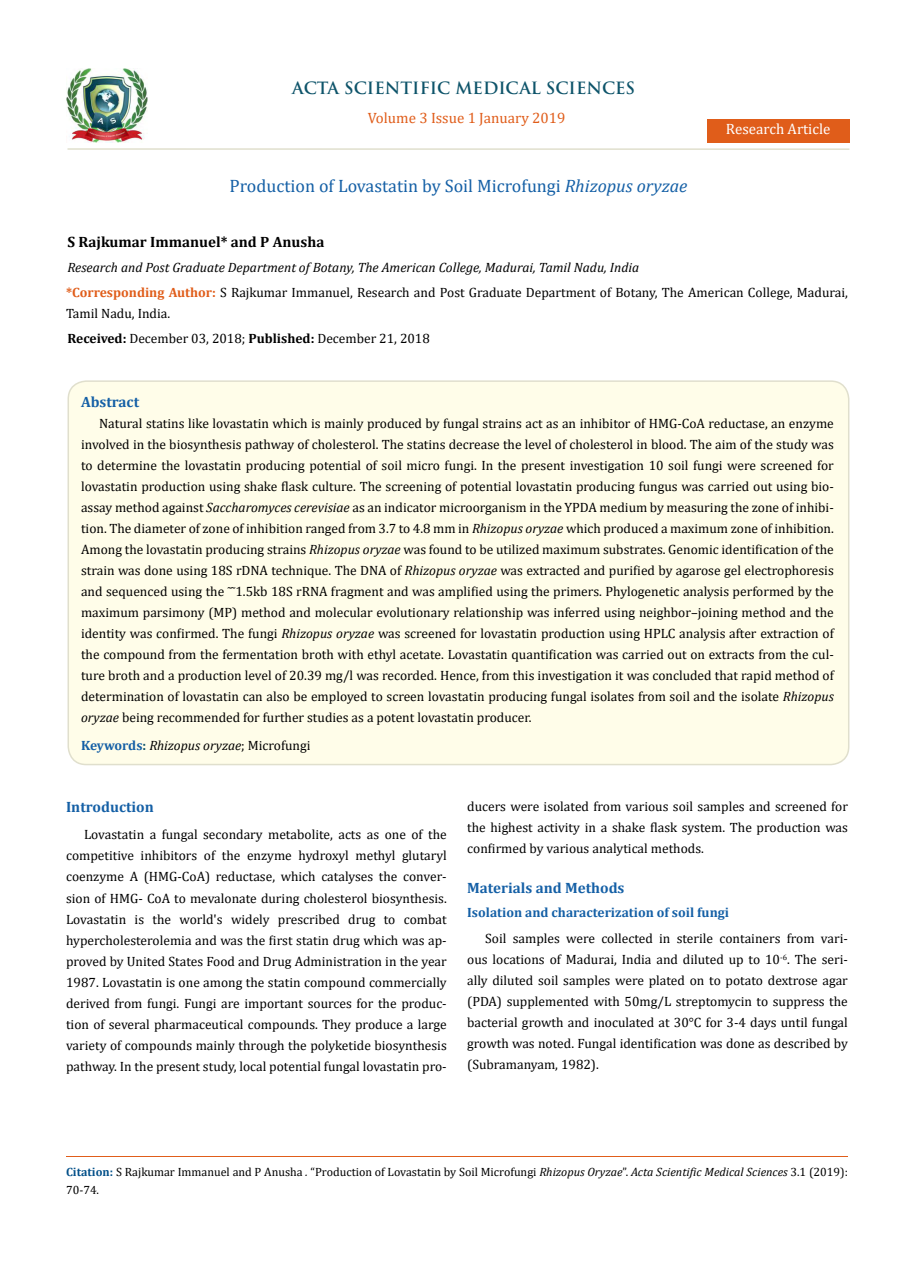
<style>
.page{position:relative;width:917px;height:1262px;background:#fff}
.page>*{position:absolute;margin:0;border:0;box-sizing:border-box;transform-origin:0 0}
.t1{font:18px "Cambria";color:#1560a6}
.t2{font:700 16.5px "Trajan Pro";color:#0e546a}
.t3{font:700 15px "Cambria";color:#1560a6}
.t4{font:700 15px "Cambria";color:#000}
.t5{font:15px "Cambria";color:#e05d1a}
.t6{font:15px "Cambria";color:#fff}
.t7{font:13.5px/21px "Cambria";color:#000;text-align:justify}
.t8{font:700 13.5px "Cambria";color:#1560a6}
.t9{font:italic 13.5px "Cambria";color:#000}
.t10{font:12px/18px "Cambria";color:#000}
.s1{font-style:italic}
.s2{font-weight:700;color:#e05d1a}
.s3{font-weight:700}
.s4{font-weight:700;font-style:normal;color:#1560a6}
.s5{font-weight:700;font-style:normal;color:#0e546a}
.s6{font-style:normal}
.s7{font-weight:700;color:#035089}
</style>
<div class="page">
<img style="left:67px;top:68px;width:80px;height:74px">
<div style="left:707px;top:119px;width:142px;height:23px;background:#e05d1a"></div>
<div style="left:68px;top:381px;width:780px;height:383px;background:#fffde9;border-radius:18px"></div>
<div style="left:67px;top:380px;width:782px;height:385px;border:2px solid #e0dfcd;border-radius:18px"></div>
<hr style="left:66px;top:1156px;width:782px;height:1px;background:#e05d1a">
<hr style="left:67px;top:148px;width:782px;height:2px;background:#e0dfcd">
<p class="t2" style="left:292px;top:77px;width:344px">ACTA SCIENTIFIC MEDICAL SCIENCES</p>
<p class="t5" style="left:368px;top:109px;width:199px">Volume 3 Issue 1 January 2019</p>
<p class="t6" style="left:726px;top:120px;width:106px">Research Article</p>
<h1 class="t1" style="left:229px;top:175px;width:459px">Production of Lovastatin by Soil Microfungi <span class="s1">Rhizopus oryzae</span></h1>
<p class="t4" style="left:67px;top:231px;width:258px">S Rajkumar Immanuel* and P Anusha</p>
<p class="t7" style="left:66px;top:255px;width:783px;line-height:24.5px"><span class="s1">Research and Post Graduate Department of Botany, The American College, Madurai, Tamil Nadu, India<br></span><span class="s2">*Corresponding Author:</span> S Rajkumar Immanuel, Research and Post Graduate Department of Botany, The American College, Madurai,</p>
<p class="t7" style="left:66px;top:302px;width:106px">Tamil Nadu, India.</p>
<p class="t7" style="left:67px;top:327px;width:364px"><span class="s3">Received:</span> December 03, 2018; <span class="s3">Published:</span> December 21, 2018</p>
<p class="t3" style="left:81px;top:391px;width:60px">Abstract</p>
<p class="t7" style="left:81px;top:413px;width:754px;text-indent:18px">Natural statins like lovastatin which is mainly produced by fungal strains act as an inhibitor of HMG-CoA reductase, an enzyme involved in the biosynthesis pathway of cholesterol. The statins decrease the level of cholesterol in blood. The aim of the study was to determine the lovastatin producing potential of soil micro fungi. In the present investigation 10 soil fungi were screened for lovastatin production using shake flask culture. The screening of potential lovastatin producing fungus was carried out using bio&shy;assay method against <span class="s1">Saccharomyces cerevisiae</span> as an indicator microorganism in the YPDA medium by measuring the zone of inhibi&shy;tion. The diameter of zone of inhibition ranged from 3.7 to 4.8 mm in <span class="s1">Rhizopus oryzae</span> which produced a maximum zone of inhibition.<br>Among the lovastatin producing strains <span class="s1">Rhizopus oryzae</span> was found to be utilized maximum substrates. Genomic identification of the strain was done using 18S rDNA technique. The DNA of <span class="s1">Rhizopus oryzae</span> was extracted and purified by agarose gel electrophoresis and sequenced using the ˜˜1.5kb 18S rRNA fragment and was amplified using the primers. Phylogenetic analysis performed by the maximum parsimony (MP) method and molecular evolutionary relationship was inferred using neighbor–joining method and the identity was confirmed. The fungi <span class="s1">Rhizopus oryzae</span> was screened for lovastatin production using HPLC analysis after extraction of the compound from the fermentation broth with ethyl acetate. Lovastatin quantification was carried out on extracts from the cul&shy;ture broth and a production level of 20.39 mg/l was recorded. Hence, from this investigation it was concluded that rapid method of determination of lovastatin can also be employed to screen lovastatin producing fungal isolates from soil and the isolate <span class="s1">Rhizopus oryzae</span> being recommended for further studies as a potent lovastatin producer.</p>
<p class="t9" style="left:81px;top:735px;width:231px"><span class="s4">Keywords</span><span class="s5">:</span> Rhizopus oryzae<span class="s6">; Microfungi</span></p>
<p class="t3" style="left:66px;top:796px;width:89px">Introduction</p>
<p class="t7" style="left:467px;top:795px;width:382px">ducers were isolated from various soil samples and screened for the highest activity in a shake flask system. The production was confirmed by various analytical methods.</p>
<p class="t7" style="left:66px;top:824px;width:382px;text-indent:18px">Lovastatin a fungal secondary metabolite, acts as one of the competitive inhibitors of the enzyme hydroxyl methyl glutaryl coenzyme A (HMG-CoA) reductase, which catalyses the conver&shy;sion of HMG- CoA to mevalonate during cholesterol biosynthesis.<br>Lovastatin is the world's widely prescribed drug to combat hypercholesterolemia and was the first statin drug which was ap&shy;proved by United States Food and Drug Administration in the year 1987. Lovastatin is one among the statin compound commercially derived from fungi. Fungi are important sources for the produc&shy;tion of several pharmaceutical compounds. They produce a large variety of compounds mainly through the polyketide biosynthesis pathway. In the present study, local potential fungal lovastatin pro-</p>
<p class="t3" style="left:467px;top:877px;width:159px">Materials and Methods</p>
<p class="t8" style="left:467px;top:903px;width:263px">Isolation and characterization of soil fungi</p>
<p class="t7" style="left:467px;top:928px;width:382px;text-indent:18px">Soil samples were collected in sterile containers from vari&shy;ous locations of Madurai, India and diluted up to 10<sup>-6</sup>. The seri&shy;ally diluted soil samples were plated on to potato dextrose agar (PDA) supplemented with 50mg/L streptomycin to suppress the bacterial growth and inoculated at 30°C for 3-4 days until fungal growth was noted. Fungal identification was done as described by (Subramanyam, 1982).</p>
<p class="t10" style="left:66px;top:1162px;width:783px"><span class="s7">Citation:</span> S Rajkumar Immanuel and P Anusha <span class="s1">.</span> “Production of Lovastatin by Soil Microfungi <span class="s1">Rhizopus Oryzae</span>”. <span class="s1">Acta Scientific Medical Sciences</span> 3.1 (2019):<br>70-74.</p>
</div>
